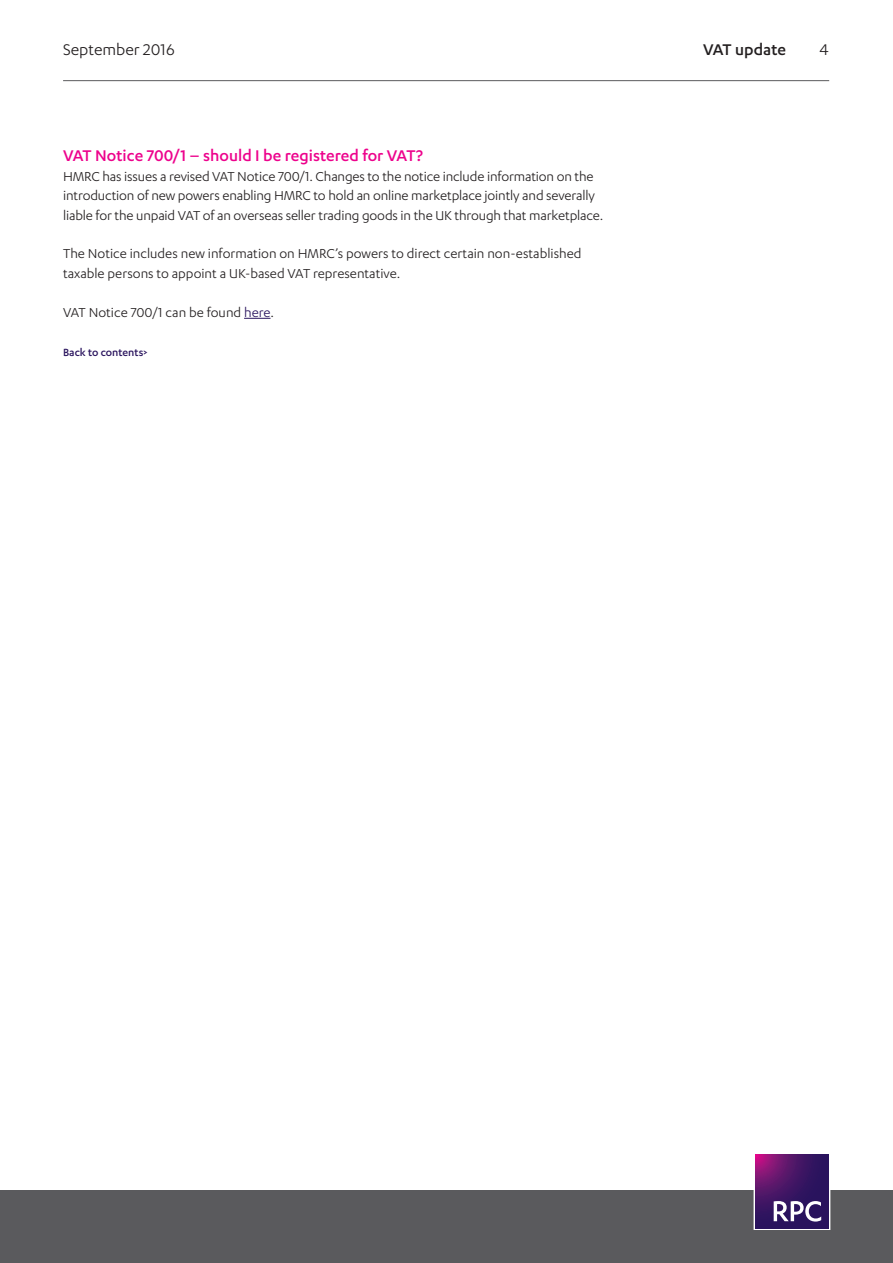
<style>
.page{position:relative;width:893px;height:1263px;background:#fff}
.page>*{position:absolute;margin:0;border:0;box-sizing:border-box;transform-origin:0 0}
.Heading_2__pink{font:500 18px "Karbon";color:#ed028c}
.t1{font:18px "Karbon";color:#231f20}
.t2{font:500 18px "Karbon";color:#231f20}
.Body{font:15px/19.5px "Karbon";letter-spacing:-.01em;color:#231f20}
.Body-2{font:500 12px "Karbon";color:#29135d}
.s1{color:#29135d}
</style>
<div class="page">
<hr style="left:63px;top:80px;width:766px;height:1px;background:#5a5a5d">
<div style="left:0;top:1191px;width:893px;height:72px;background:#5a5a5d"></div>
<div style="left:754px;top:1153px;width:76px;height:77px;border:1px solid #fff"></div>
<svg style="left:755px;top:1155px;width:74px;height:73px;background:#461565"></svg>
<svg style="left:774px;top:1201px;width:47px;height:20px"></svg>
<svg style="left:244px;top:318px;width:26px;height:1px"></svg>
<p class="t1" style="left:63px;top:39px;width:113px">September 2016</p>
<p class="t2" style="left:703px;top:39px;width:84px">VAT update</p>
<p class="t1" style="left:819px;top:39px;width:11px">4</p>
<p class="Heading_2__pink" style="left:63px;top:146px;width:361px">VAT Notice 700/1 – should I be registered for VAT?</p>
<p class="Body" style="left:63px;top:166px;width:542px">HMRC has issues a revised VAT Notice 700/1. Changes to the notice include information on the introduction of new powers enabling HMRC to hold an online marketplace jointly and severally liable for the unpaid VAT of an overseas seller trading goods in the UK through that marketplace.</p>
<p class="Body" style="left:63px;top:244px;width:520px">The Notice includes new information on HMRC’s powers to direct certain non-established taxable persons to appoint a UK-based VAT representative.</p>
<p class="Body" style="left:63px;top:302px;width:212px">VAT Notice 700/1 can be found <span class="s1">here</span>.</p>
<p class="Body-2" style="left:63px;top:345px;width:86px">Back to contents&gt;</p>
</div>
